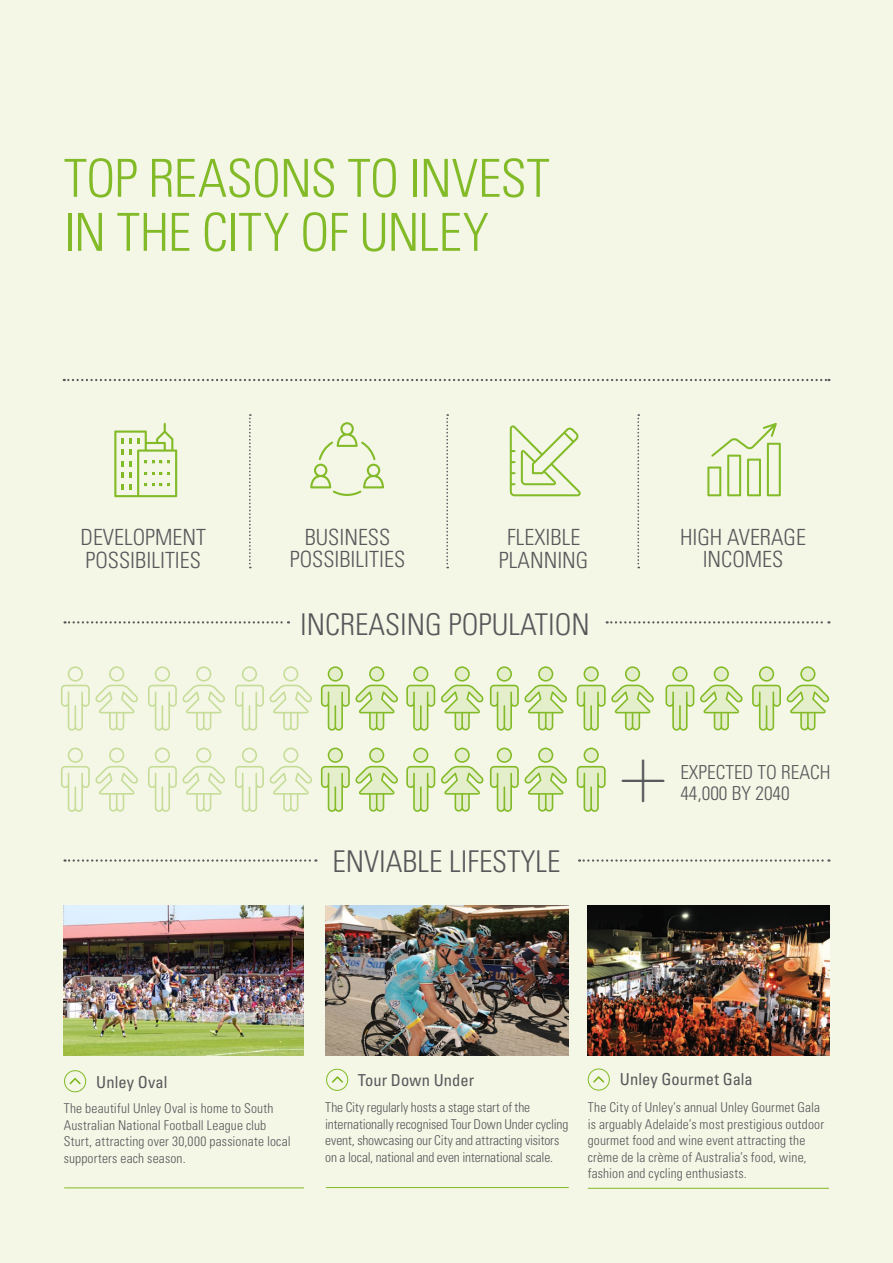
<style>
.page{position:relative;width:893px;height:1263px;background:#f4f6e6}
.page>*{position:absolute;margin:0;border:0;box-sizing:border-box;transform-origin:0 0}
.Heading_1{font:300 condensed 52.5px/54px "Univers";letter-spacing:-.02em;color:#82bb27}
.Infographic_H1{font:300 condensed 30px "Univers";color:#57585a}
.Infographic_H1-2{font:300 condensed 22.35px/22.4px "Univers";color:#57585a;text-align:center}
.Infographic_H2{font:300 condensed 19.35px/21px "Univers";color:#57585a}
.Subheading_1{font:condensed 16.5px "Univers";color:#57585a}
.BODY{font:300 condensed 13.5px/16.5px "Univers";letter-spacing:.005em;color:#57585a}
</style>
<div class="page">
<svg style="left:65px;top:621px;width:224px;height:2px"></svg>
<svg style="left:65px;top:859px;width:251px;height:3px"></svg>
<svg style="left:607px;top:621px;width:222px;height:2px"></svg>
<svg style="left:579px;top:859px;width:250px;height:3px"></svg>
<svg style="left:249px;top:414px;width:2px;height:154px"></svg>
<svg style="left:446px;top:414px;width:2px;height:154px"></svg>
<svg style="left:637px;top:414px;width:2px;height:154px"></svg>
<svg style="left:64px;top:379px;width:765px;height:2px"></svg>
<svg style="left:510px;top:425px;width:71px;height:71px"></svg>
<svg style="left:310px;top:422px;width:74px;height:74px"></svg>
<svg style="left:114px;top:423px;width:63px;height:74px"></svg>
<svg style="left:707px;top:423px;width:74px;height:73px"></svg>
<hr style="left:588px;top:1188px;width:241px;height:1px;background:#82bb27">
<div style="left:588px;top:1068px;width:22px;height:22px;border:1px solid #82bb27;border-radius:50%"></div>
<svg style="left:593px;top:1076px;width:11px;height:6px"></svg>
<img style="left:588px;top:905px;width:241px;height:151px">
<img style="left:325px;top:905px;width:243px;height:151px">
<hr style="left:326px;top:1187px;width:243px;height:1px;background:#82bb27">
<div style="left:326px;top:1069px;width:22px;height:22px;border:1px solid #82bb27;border-radius:50%"></div>
<svg style="left:332px;top:1076px;width:11px;height:6px"></svg>
<img style="left:64px;top:905px;width:240px;height:151px">
<hr style="left:64px;top:1187px;width:240px;height:1px;background:#82bb27">
<div style="left:64px;top:1070px;width:22px;height:22px;border:1px solid #82bb27;border-radius:50%"></div>
<svg style="left:70px;top:1078px;width:11px;height:6px"></svg>
<svg style="left:61px;top:666px;width:77px;height:65px"></svg>
<svg style="left:321px;top:666px;width:77px;height:65px"></svg>
<svg style="left:441px;top:666px;width:42px;height:64px"></svg>
<svg style="left:406px;top:666px;width:29px;height:65px"></svg>
<svg style="left:490px;top:666px;width:77px;height:65px"></svg>
<svg style="left:577px;top:666px;width:77px;height:65px"></svg>
<svg style="left:700px;top:666px;width:43px;height:64px"></svg>
<svg style="left:665px;top:666px;width:29px;height:65px"></svg>
<svg style="left:787px;top:666px;width:42px;height:64px"></svg>
<svg style="left:752px;top:666px;width:29px;height:65px"></svg>
<svg style="left:61px;top:748px;width:77px;height:64px"></svg>
<svg style="left:441px;top:748px;width:42px;height:64px"></svg>
<svg style="left:321px;top:748px;width:77px;height:64px"></svg>
<svg style="left:406px;top:748px;width:29px;height:64px"></svg>
<svg style="left:490px;top:748px;width:77px;height:64px"></svg>
<svg style="left:577px;top:748px;width:29px;height:64px"></svg>
<svg style="left:148px;top:666px;width:77px;height:65px"></svg>
<svg style="left:148px;top:748px;width:77px;height:64px"></svg>
<svg style="left:270px;top:666px;width:42px;height:64px"></svg>
<svg style="left:235px;top:666px;width:29px;height:65px"></svg>
<svg style="left:270px;top:748px;width:42px;height:64px"></svg>
<svg style="left:235px;top:748px;width:29px;height:64px"></svg>
<p class="Heading_1" style="left:64px;top:151px;width:487px">TOP REASONS TO INVEST<br>IN THE CITY OF UNLEY</p>
<p class="Infographic_H1-2" style="left:81px;top:526px;width:127px;text-align:left">DEVELOPMENT<br>POSSIBILITIES</p>
<p class="Infographic_H1-2" style="left:680px;top:526px;width:127px">HIGH AVERAGE<br>INCOMES</p>
<p class="Infographic_H1-2" style="left:290px;top:526px;width:117px">BUSINESS<br>POSSIBILITIES</p>
<p class="Infographic_H1-2" style="left:499px;top:526px;width:91px">FLEXIBLE<br>PLANNING</p>
<p class="Infographic_H1" style="left:300px;top:606px;width:291px">INCREASING POPULATION</p>
<p class="Infographic_H1" style="left:332px;top:843px;width:230px">ENVIABLE LIFESTYLE</p>
<p class="Infographic_H2" style="left:680px;top:762px;width:152px">EXPECTED TO REACH<br>44,000 BY 2040</p>
<p class="Subheading_1" style="left:96px;top:1071px;width:73px">Unley Oval</p>
<p class="BODY" style="left:64px;top:1100px;width:228px">The beautiful Unley Oval is home to South Australian National Football League club Sturt, attracting over 30,000 passionate local supporters each season.</p>
<p class="Subheading_1" style="left:358px;top:1070px;width:118px">Tour Down Under</p>
<p class="BODY" style="left:325px;top:1099px;width:245px">The City regularly hosts a stage start of the internationally recognised Tour Down Under cycling event, showcasing our City and attracting visitors on a local, national and even international scale.</p>
<p class="Subheading_1" style="left:620px;top:1068px;width:134px">Unley Gourmet Gala</p>
<p class="BODY" style="left:588px;top:1099px;width:238px">The City of Unley’s annual Unley Gourmet Gala is arguably Adelaide’s most prestigious outdoor gourmet food and wine event attracting the crème de la crème of Australia’s food, wine, fashion and cycling enthusiasts.</p>
</div>
